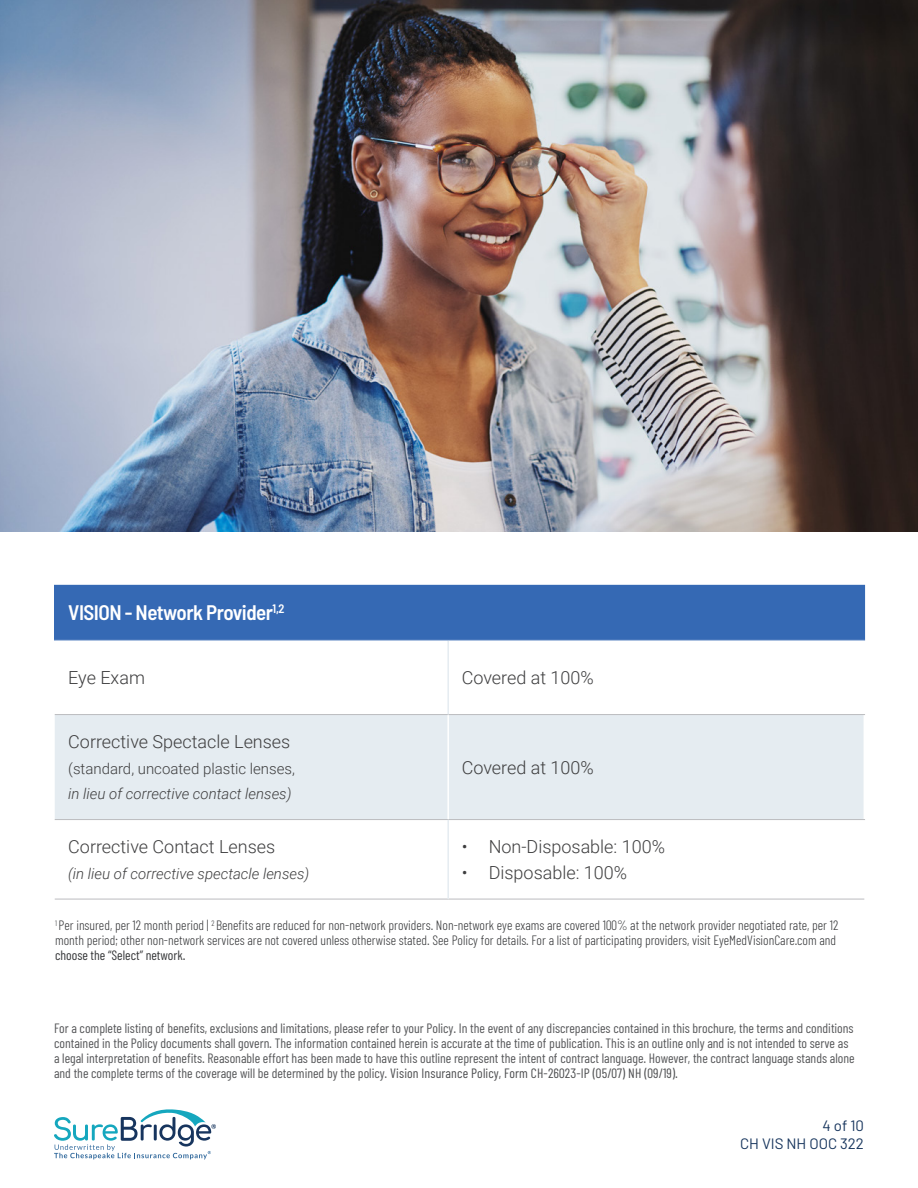
<style>
.page{position:relative;width:918px;height:1188px;background:#fff}
.page>*{position:absolute;margin:0;border:0;box-sizing:border-box;transform-origin:0 0}
.t1{font:600 semi-condensed 21px "Barlow";letter-spacing:-.025em;color:#fff}
.t2{font:300 18px "Roboto";color:#3e3e3f}
.t3{font:italic 300 15px "Roboto";color:#3e3e3f}
.t4{font:300 15px "Roboto";color:#3e3e3f}
.t5{font:15px/18px "Barlow";color:#17355d;text-align:right}
.SB_Disclaimers{font:13.5px/15px "Barlow Condensed";color:#57585a}
.SB_Disclaimers-2{font:300 13.5px/15px "Barlow Condensed";color:#38393b}
.s1{font-weight:400}
.s2{color:#4e4f51}
</style>
<div class="page">
<svg style="left:54px;top:1109px;width:162px;height:50px"></svg>
<div style="left:55px;top:586px;width:393px;height:54px;background:#3569b4"></div>
<div style="left:448px;top:586px;width:416px;height:54px;background:#3569b4"></div>
<div style="left:55px;top:715px;width:809px;height:104px;background:#e5ecf1"></div>
<hr style="left:447px;top:715px;width:2px;height:104px;background:#fff">
<hr style="left:55px;top:714px;width:393px;height:1px;background:#bbbcbf">
<hr style="left:448px;top:714px;width:417px;height:1px;background:#bbbcbf">
<hr style="left:55px;top:819px;width:393px;height:1px;background:#bbbcbf">
<hr style="left:448px;top:819px;width:417px;height:1px;background:#bbbcbf">
<hr style="left:55px;top:899px;width:393px;height:1px;background:#bbbcbf">
<hr style="left:448px;top:899px;width:416px;height:1px;background:#bbbcbf">
<hr style="left:447px;top:641px;width:2px;height:73px;background:#e5ecf1">
<hr style="left:447px;top:820px;width:2px;height:79px;background:#e5ecf1">
<hr style="left:54px;top:585px;width:394px;height:1px;background:#3569b4">
<hr style="left:54px;top:586px;width:2px;height:54px;background:#3569b4">
<hr style="left:448px;top:585px;width:417px;height:1px;background:#3569b4">
<hr style="left:864px;top:586px;width:1px;height:54px;background:#3569b4">
<hr style="left:54px;top:640px;width:394px;height:1px;background:#9ab4da">
<hr style="left:448px;top:640px;width:417px;height:1px;background:#9ab4da">
<img style="left:0;top:0;width:918px;height:532px">
<p class="t1" style="left:68px;top:599px;width:218px">VISION - Network Provider<sup>1,2</sup></p>
<p class="t2" style="left:68px;top:665px;width:78px">Eye Exam</p>
<p class="t2" style="left:462px;top:665px;width:134px">Covered at 100%</p>
<p class="t2" style="left:68px;top:729px;width:224px">Corrective Spectacle Lenses</p>
<p class="t4" style="left:68px;top:758px;width:228px">(standard, uncoated plastic lenses,</p>
<p class="t3" style="left:68px;top:783px;width:225px">in lieu of corrective contact lenses)</p>
<p class="t2" style="left:68px;top:834px;width:209px">Corrective Contact Lenses</p>
<p class="t3" style="left:68px;top:863px;width:243px">(in lieu of corrective spectacle lenses)</p>
<p class="t2" style="left:462px;top:755px;width:134px">Covered at 100%</p>
<p class="t2" style="left:462px;top:834px;width:205px">• Non-Disposable: 100%</p>
<p class="t2" style="left:462px;top:860px;width:167px">• Disposable: 100%</p>
<p class="SB_Disclaimers-2" style="left:55px;top:917px;width:785px"><sup>1</sup> Per insured, per 12 month period | <sup>2</sup> Benefits are reduced for non-network providers. Non-network eye exams are covered 100% at the network provider negotiated rate, per 12 month period; other non-network services are not covered unless otherwise stated. See Policy for details. For a list of participating providers, visit EyeMedVisionCare.com and <span class="s1">choose the “Select” network.</span></p>
<p class="SB_Disclaimers" style="left:54px;top:1021px;width:802px">For a complete listing of benefits, exclusions and limitations, please refer to your Policy. In the event of any discrepancies contained in this brochure, the terms and conditions contained in the Policy documents shall govern. The information contained herein is accurate at the time of publication. This is an outline only and is not intended to serve as a legal interpretation of benefits. Reasonable effort has been made to have this outline represent the intent of contract language. However, the contract language stands alone and the complete terms of the coverage will be determined by the policy. <span class="s2">Vision Insurance Policy, Form CH-26023-IP (05/07) NH (09/19).</span></p>
<p class="t5" style="left:740px;top:1116px;width:125px">4 of 10<br>CH VIS NH OOC 322</p>
</div>
